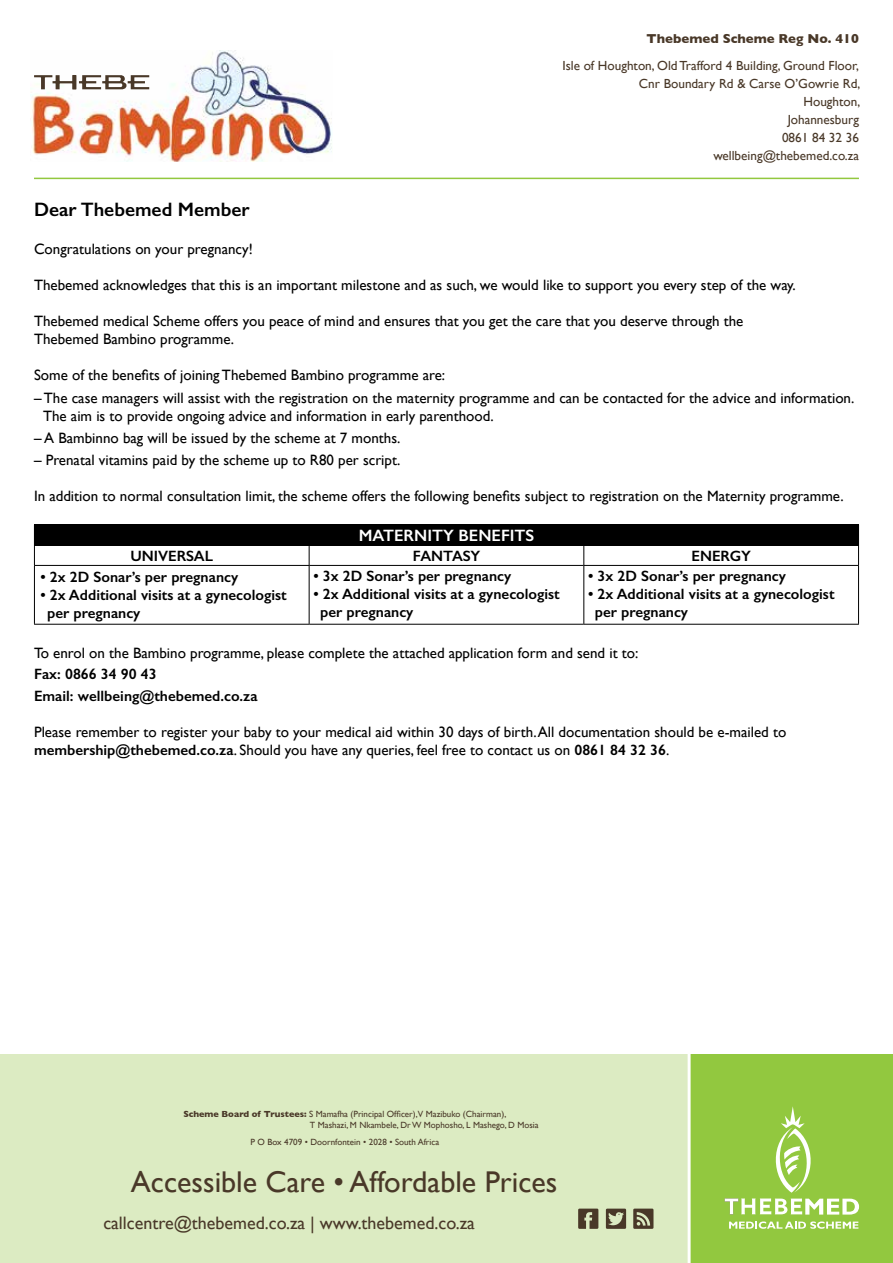
<style>
.page{position:relative;width:893px;height:1263px;background:#fff}
.page>*{position:absolute;margin:0;border:0;box-sizing:border-box;transform-origin:0 0}
.t1{font:30px "Gill Sans";color:#493828}
.t2{font:600 19.5px "Gill Sans";color:#000}
.t3{font:18px "Gill Sans";color:#493828}
.t4{font:600 16.5px "Gill Sans";color:#fff}
.t5{font:15px/18px "Gill Sans";color:#000}
.t6{font:600 15px/18px "Gill Sans";color:#000}
.t7{font:13.2px/18px "Gill Sans";color:#493828;text-align:right}
.t8{font:700 13.2px "Gill Sans";color:#493828}
.t9{font:9px/10.8px "Gill Sans";color:#493828}
.s1{font-weight:600}
.s2{font-weight:700}
</style>
<div class="page">
<img style="left:31px;top:51px;width:301px;height:111px">
<svg style="left:34px;top:75px;width:115px;height:15px"></svg>
<div style="left:0;top:1054px;width:704px;height:209px;background:#dcebc2"></div>
<div style="left:689px;top:1054px;width:204px;height:209px;background:#92c83f"></div>
<svg style="left:729px;top:1221px;width:129px;height:8px"></svg>
<svg style="left:725px;top:1106px;width:134px;height:108px"></svg>
<hr style="left:688px;top:1048px;width:3px;height:215px;background:#fff">
<svg style="left:578px;top:1208px;width:20px;height:21px"></svg>
<svg style="left:606px;top:1208px;width:20px;height:21px"></svg>
<svg style="left:633px;top:1208px;width:20px;height:21px"></svg>
<hr style="left:34px;top:178px;width:825px;height:1px;background:#92c83f">
<div style="left:34px;top:525px;width:824px;height:21px;background:#000"></div>
<svg style="left:309px;top:546px;width:1px;height:19px"></svg>
<svg style="left:583px;top:546px;width:1px;height:19px"></svg>
<hr style="left:34px;top:565px;width:275px;height:1px;background:#000">
<hr style="left:34px;top:566px;width:1px;height:58px;background:#000">
<hr style="left:309px;top:566px;width:1px;height:58px;background:#000">
<hr style="left:583px;top:566px;width:1px;height:58px;background:#000">
<hr style="left:34px;top:624px;width:275px;height:1px;background:#000">
<hr style="left:309px;top:565px;width:275px;height:1px;background:#000">
<hr style="left:309px;top:624px;width:275px;height:1px;background:#000">
<hr style="left:584px;top:565px;width:275px;height:1px;background:#000">
<hr style="left:584px;top:624px;width:275px;height:1px;background:#000">
<hr style="left:858px;top:566px;width:1px;height:58px;background:#000">
<svg style="left:34px;top:546px;width:1px;height:19px"></svg>
<svg style="left:858px;top:525px;width:1px;height:40px"></svg>
<p class="t8" style="left:647px;top:28px;width:214px">Thebemed Scheme Reg No. 410</p>
<p class="t7" style="left:562px;top:57px;width:299px">Isle of Houghton, Old Trafford 4 Building, Ground Floor,<br>Cnr Boundary Rd &amp; Carse O’Gowrie Rd,<br>Houghton,<br>Johannesburg<br>0861 84 32 36<br>wellbeing@thebemed.co.za</p>
<h2 class="t2" style="left:34px;top:198px;width:217px">Dear Thebemed Member</h2>
<p class="t5" style="left:34px;top:240px;width:220px">Congratulations on your pregnancy!</p>
<p class="t5" style="left:34px;top:276px;width:763px">Thebemed acknowledges that this is an important milestone and as such, we would like to support you every step of the way.</p>
<p class="t5" style="left:34px;top:312px;width:711px">Thebemed medical Scheme offers you peace of mind and ensures that you get the care that you deserve through the<br>Thebemed Bambino programme.</p>
<p class="t5" style="left:34px;top:366px;width:413px">Some of the benefits of joining Thebemed Bambino programme are:</p>
<p class="t5" style="left:43px;top:388px;width:813px;text-indent:-9px">– The case managers will assist with the registration on the maternity programme and can be contacted for the advice and information.<br>The aim is to provide ongoing advice and information in early parenthood.</p>
<p class="t5" style="left:34px;top:429px;width:368px">– A Bambinno bag will be issued by the scheme at 7 months.</p>
<p class="t5" style="left:34px;top:451px;width:368px">– Prenatal vitamins paid by the scheme up to R80 per script.</p>
<p class="t5" style="left:34px;top:487px;width:811px">In addition to normal consultation limit, the scheme offers the following benefits subject to registration on the Maternity programme.</p>
<p class="t4" style="left:359px;top:525px;width:177px">MATERNITY BENEFITS</p>
<p class="t6" style="left:130px;top:547px;width:84px">UNIVERSAL</p>
<p class="t6" style="left:413px;top:547px;width:69px">FANTASY</p>
<p class="t6" style="left:691px;top:547px;width:61px">ENERGY</p>
<p class="t6" style="left:40px;top:568px;width:199px">• 2x 2D Sonar’s per pregnancy</p>
<p class="t6" style="left:47px;top:586px;width:241px;text-indent:-7px">• 2x Additional visits at a gynecologist per pregnancy</p>
<p class="t6" style="left:313px;top:566px;width:199px">• 3x 2D Sonar’s per pregnancy</p>
<p class="t6" style="left:320px;top:584px;width:241px;text-indent:-7px">• 2x Additional visits at a gynecologist per pregnancy</p>
<p class="t6" style="left:588px;top:566px;width:199px">• 3x 2D Sonar’s per pregnancy</p>
<p class="t6" style="left:595px;top:584px;width:241px;text-indent:-7px">• 2x Additional visits at a gynecologist per pregnancy</p>
<p class="t5" style="left:34px;top:644px;width:606px">To enrol on the Bambino programme, please complete the attached application form and send it to:</p>
<p class="t6" style="left:34px;top:662px;width:225px;line-height:22.2px">Fax: 0866 34 90 43<br>Email: wellbeing@thebemed.co.za</p>
<p class="t5" style="left:34px;top:722px;width:754px">Please remember to register your baby to your medical aid within 30 days of birth. All documentation should be e-mailed to <span class="s1">membership@thebemed.co.za</span>. Should you have any queries, feel free to contact us on <span class="s1">0861 84 32 36</span>.</p>
<p class="t9" style="left:310px;top:1108px;width:230px;text-indent:-127px"><span class="s2">Scheme Board of Trustees:</span> S Mamafha (Principal Officer),V Mazibuko (Chairman),<br>T Mashazi, M Nkambele, Dr W Mophosho, L Mashego, D Mosia</p>
<p class="t9" style="left:250px;top:1136px;width:190px">P O Box 4709 • Doornfontein • 2028 • South Africa</p>
<h1 class="t1" style="left:131px;top:1164px;width:428px">Accessible Care • Affordable Prices</h1>
<p class="t3" style="left:103px;top:1212px;width:373px">callcentre@thebemed.co.za | www.thebemed.co.za</p>
</div>
